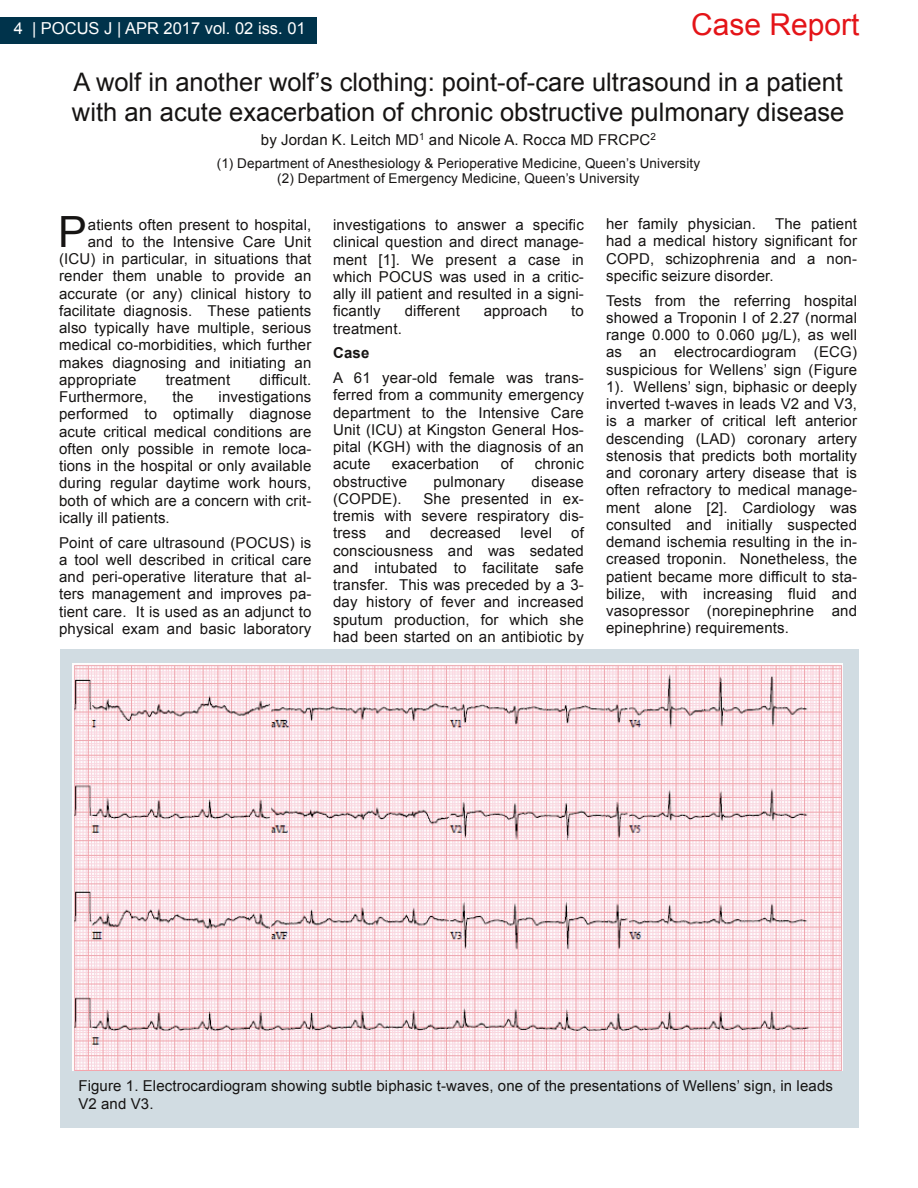
<style>
.page{position:relative;width:918px;height:1188px;background:#fff}
.page>*{position:absolute;margin:0;border:0;box-sizing:border-box;transform-origin:0 0}
.t1{font:43.05px "Arial";color:#161413}
.t2{font:30px "Arial";color:#e41418}
.t3{font:25.5px/29.2px "Arial";color:#161413}
.t4{font:16.5px "Arial";color:#fff}
.t5{font:15px/17.2px "Arial";letter-spacing:.01em;color:#161413;text-align:justify}
.t6{font:700 15px "Arial";color:#161413}
.t7{font:13.5px/15.5px "Arial";letter-spacing:.01em;color:#161413;text-align:center}
</style>
<div class="page">
<div style="left:0;top:17px;width:317px;height:26px;background:#00334b"></div>
<div style="left:60px;top:649px;width:798px;height:479px;background:#d1dce2"></div>
<img style="left:72px;top:663px;width:771px;height:408px">
<p class="t4" style="left:14px;top:19px;width:293px">4 | POCUS J | APR 2017 vol. 02 iss. 01</p>
<h2 class="t2" style="left:691px;top:8px;width:170px">Case Report</h2>
<h3 class="t3" style="left:72px;top:68px;width:774px">A wolf in another wolf’s clothing: point-of-care ultrasound in a patient with an acute exacerbation of chronic obstructive pulmonary disease</h3>
<p class="t5" style="left:261px;top:131px;width:397px">by Jordan K. Leitch MD<sup>1</sup> and Nicole A. Rocca MD FRCPC<sup>2</sup></p>
<p class="t7" style="left:217px;top:155px;width:485px">(1) Department of Anesthesiology &amp; Perioperative Medicine, Queen’s University (2) Department of Emergency Medicine, Queen’s University</p>
<p class="t5" style="left:606px;top:215px;width:151px">her family physician.</p>
<h1 class="t1" style="left:58px;top:208px;width:30px">P</h1>
<p class="t5" style="left:88px;top:216px;width:225px">atients often present to hospital,</p>
<p class="t5" style="left:606px;top:215px;width:252px;text-indent:169px">The patient had a medical history significant for COPD, schizophrenia and a non&shy;specific seizure disorder.</p>
<p class="t5" style="left:606px;top:292px;width:252px">Tests from the referring hospital showed a Troponin I of 2.27 (normal range 0.000 to 0.060 µg/L), as well as an electrocardiogram (ECG) suspicious for Wellens’ sign (Figure 1). Wellens’ sign, biphasic or deeply inverted t-waves in leads V2 and V3, is a marker of critical left anterior descending (LAD) coronary artery stenosis that predicts both mortality and coronary artery disease that is often refractory to medical manage&shy;ment alone [2]. Cardiology was consulted and initially suspected demand ischemia resulting in the in&shy;creased troponin. Nonetheless, the patient became more difficult to sta&shy;bilize, with increasing fluid and vasopressor (norepinephrine and epinephrine) requirements.</p>
<p class="t5" style="left:333px;top:216px;width:252px">investigations to answer a specific clinical question and direct manage&shy;ment [1]. We present a case in which POCUS was used in a critic&shy;ally ill patient and resulted in a signi&shy;ficantly</p>
<p class="t5" style="left:88px;top:233px;width:225px">and to the Intensive Care Unit</p>
<p class="t5" style="left:59px;top:250px;width:254px">(ICU) in particular, in situations that</p>
<p class="t5" style="left:59px;top:267px;width:254px">render them unable to provide an</p>
<p class="t5" style="left:59px;top:285px;width:254px">accurate (or any) clinical history to</p>
<p class="t5" style="left:59px;top:302px;width:254px">facilitate diagnosis. These patients</p>
<p class="t5" style="left:59px;top:319px;width:254px">also typically have multiple, serious</p>
<p class="t5" style="left:59px;top:336px;width:254px">medical co-morbidities, which further</p>
<p class="t5" style="left:59px;top:354px;width:254px">makes diagnosing and initiating an</p>
<p class="t5" style="left:59px;top:371px;width:79px">appropriate</p>
<p class="t5" style="left:166px;top:371px;width:66px">treatment</p>
<p class="t5" style="left:259px;top:371px;width:53px">difficult.</p>
<p class="t5" style="left:59px;top:388px;width:90px">Furthermore,</p>
<p class="t5" style="left:172px;top:388px;width:23px">the</p>
<p class="t5" style="left:405px;top:303px;width:57px">different</p>
<p class="t5" style="left:484px;top:303px;width:65px">approach</p>
<p class="t5" style="left:571px;top:303px;width:14px">to</p>
<p class="t5" style="left:333px;top:320px;width:70px">treatment.</p>
<p class="t6" style="left:333px;top:345px;width:38px">Case</p>
<p class="t5" style="left:333px;top:369px;width:252px">A 61 year-old female was trans&shy;ferred from a community emergency department to the Intensive Care Unit (ICU) at Kingston General Hos&shy;pital (KGH) with the diagnosis of an acute</p>
<p class="t5" style="left:59px;top:388px;width:254px;text-indent:160px">investigations performed to optimally diagnose acute critical medical conditions are often only possible in remote loca&shy;tions in the hospital or only available during regular daytime work hours, both of which are a concern with crit&shy;ically ill patients.</p>
<p class="t5" style="left:59px;top:534px;width:254px">Point of care ultrasound (POCUS) is a tool well described in critical care and peri-operative literature that al&shy;ters management and improves pa&shy;tient care. It is used as an adjunct to physical exam and basic laboratory</p>
<p class="t5" style="left:392px;top:456px;width:89px">exacerbation</p>
<p class="t5" style="left:501px;top:456px;width:14px">of</p>
<p class="t5" style="left:535px;top:456px;width:51px">chronic</p>
<p class="t5" style="left:333px;top:473px;width:76px">obstructive</p>
<p class="t5" style="left:434px;top:473px;width:73px">pulmonary</p>
<p class="t5" style="left:531px;top:473px;width:54px">disease</p>
<p class="t5" style="left:333px;top:490px;width:70px">(COPDE).</p>
<p class="t5" style="left:333px;top:490px;width:252px;text-indent:90px">She presented in ex&shy;tremis with severe respiratory dis&shy;tress</p>
<p class="t5" style="left:333px;top:525px;width:252px;text-indent:238px">of consciousness and was sedated and intubated to facilitate safe transfer. This was preceded by a 3- day history of fever and increased sputum production, for which she had been started on an antibiotic by</p>
<p class="t5" style="left:385px;top:525px;width:27px">and</p>
<p class="t5" style="left:430px;top:525px;width:73px">decreased</p>
<p class="t5" style="left:521px;top:525px;width:33px">level</p>
<p class="t5" style="left:78px;top:1078px;width:756px">Figure 1. Electrocardiogram showing subtle biphasic t-waves, one of the presentations of Wellens’ sign, in leads<br>V2 and V3.</p>
</div>
